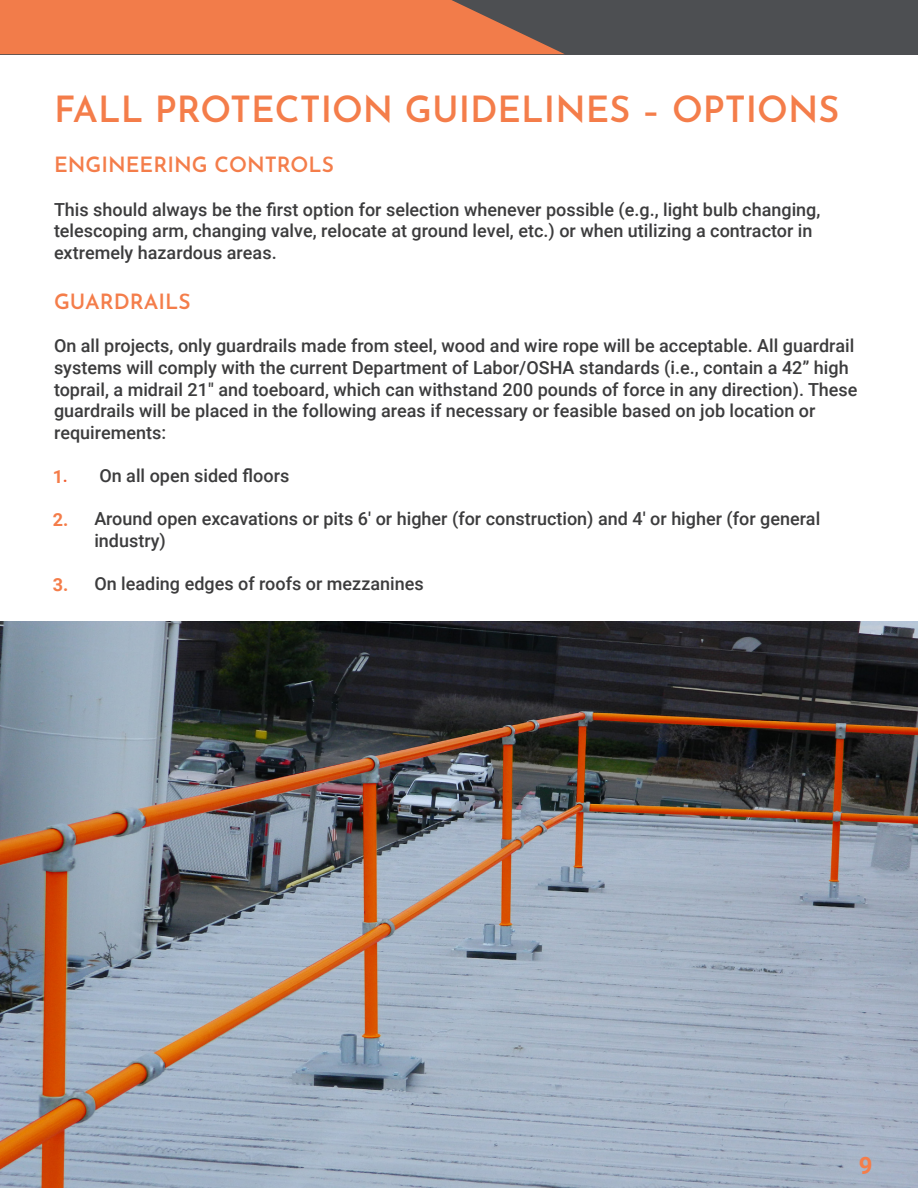
<style>
.page{position:relative;width:918px;height:1188px;background:#fff}
.page>*{position:absolute;margin:0;border:0;box-sizing:border-box;transform-origin:0 0}
.t1{font:600 36px "Josefin Sans";color:#f47d4a}
.t2{font:700 24px "Roboto";color:#f47d4a}
.t3{font:600 21px "Josefin Sans";color:#f47d4a}
.t4{font:500 18px/21.6px "Roboto";color:#3c3c3d}
.t5{font:700 18px "Roboto";color:#f47d4a}
.s1{font-weight:500;color:#f1592b}
</style>
<div class="page">
<div style="left:0;top:0;width:918px;height:55px;background:#4b4d50"></div>
<svg style="left:0;top:0;width:564px;height:54px;background:#e1774a"></svg>
<img style="left:0;top:621px;width:918px;height:567px">
<p class="t1" style="left:54px;top:79px;width:787px">FALL PROTECTION GUIDELINES – OPTIONS</p>
<p class="t3" style="left:54px;top:147px;width:282px">ENGINEERING CONTROLS</p>
<p class="t4" style="left:54px;top:198px;width:768px">This should always be the first option for selection whenever possible (e.g., light bulb changing,</p>
<p class="t4" style="left:54px;top:219px;width:760px">telescoping arm, changing valve, relocate at ground level, etc.) or when utilizing a contractor in</p>
<p class="t4" style="left:54px;top:241px;width:224px">extremely hazardous areas.</p>
<p class="t3" style="left:54px;top:284px;width:138px">GUARDRAILS</p>
<p class="t4" style="left:54px;top:335px;width:805px">On all projects, only guardrails made from steel, wood and wire rope will be acceptable. All guardrail systems will comply with the current Department of Labor/OSHA standards (i.e., contain a 42” high toprail, a midrail 21" and toeboard, which can withstand 200 pounds of force in any direction). These guardrails will be placed in the following areas if necessary or feasible based on job location or</p>
<p class="t4" style="left:54px;top:421px;width:114px">requirements:</p>
<p class="t5" style="left:53px;top:464px;width:17px">1<span class="s1">.</span></p>
<p class="t4" style="left:99px;top:464px;width:191px">On all open sided floors</p>
<p class="t4" style="left:94px;top:507px;width:727px">Around open excavations or pits 6' or higher (for construction) and 4' or higher (for general industry)</p>
<p class="t4" style="left:94px;top:572px;width:331px">On leading edges of roofs or mezzanines</p>
<p class="t5" style="left:53px;top:507px;width:17px">2.</p>
<p class="t5" style="left:53px;top:572px;width:17px">3.</p>
<p class="t2" style="left:859px;top:1149px;width:15px">9</p>
</div>
